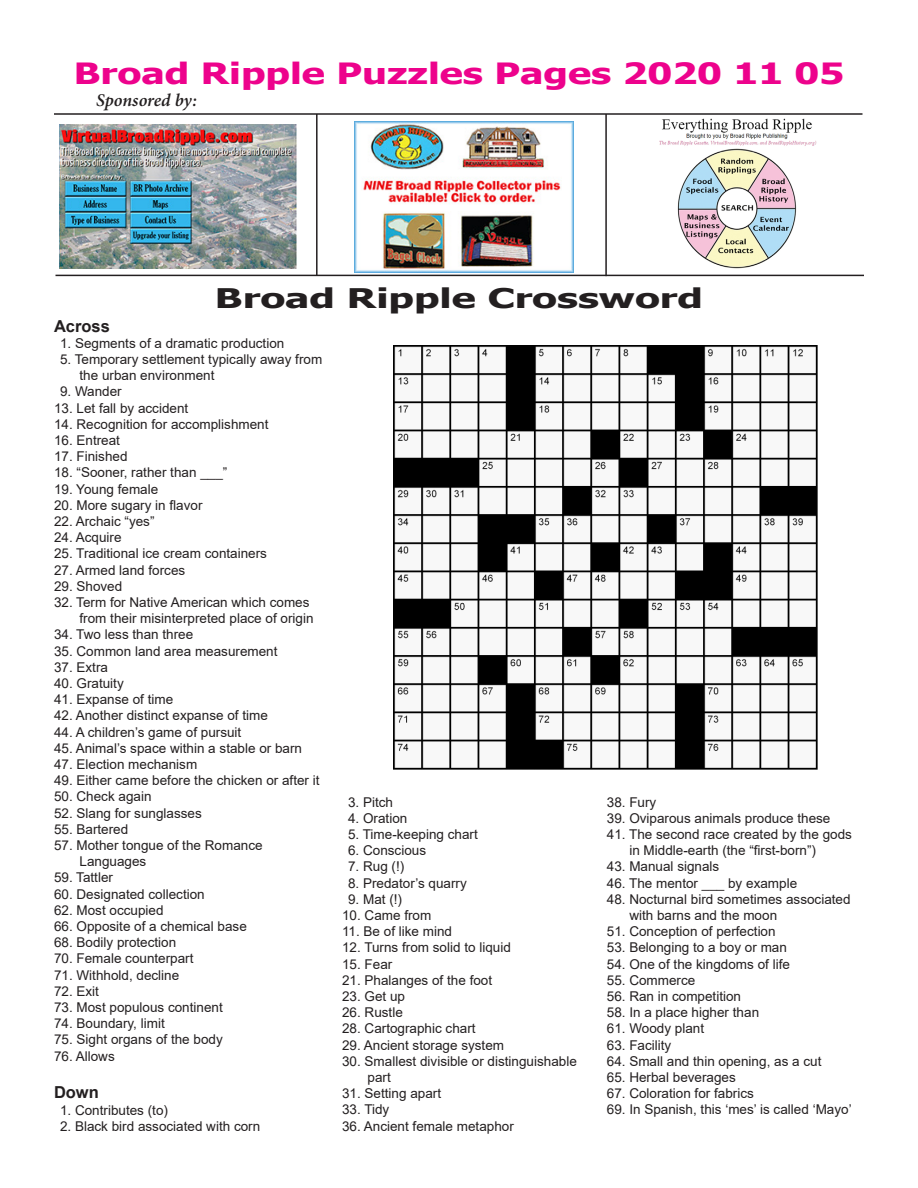
<style>
.page{position:relative;width:918px;height:1188px;background:#fff}
.page>*{position:absolute;margin:0;border:0;box-sizing:border-box;transform-origin:0 0}
.t1{font:700 29.25px "Tahoma";color:#ed028c;scale:1.33 1}
.t2{font:700 27px "Tahoma";color:#231f20;scale:1.5 1}
.t3{font:italic 600 18px "Minion Pro";letter-spacing:-.005em;color:#231f20}
.Crossword_-_ACROSS_D{font:700 16.5px "Arial";color:#231f20}
.RR_Crossword_two_dig{font:13.5px/16.2px "Arial";color:#231f20}
.RR_Crossword_one_dig{font:13.5px/16.2px "Arial";color:#231f20}
</style>
<div class="page">
<img style="left:354px;top:121px;width:219px;height:151px">
<hr style="left:56px;top:275px;width:808px;height:1px;background:#231f20">
<hr style="left:316px;top:114px;width:2px;height:162px;background:#231f20">
<hr style="left:605px;top:114px;width:2px;height:162px;background:#231f20">
<hr style="left:54px;top:113px;width:808px;height:2px;background:#231f20">
<img style="left:59px;top:125px;width:238px;height:143px">
<img style="left:659px;top:118px;width:158px;height:151px">
<img style="left:394px;top:346px;width:423px;height:423px">
<p class="t1" style="left:74px;top:53px;width:581px">Broad Ripple Puzzles Pages 2020 11 05</p>
<p class="t3" style="left:96px;top:88px;width:102px">Sponsored by:</p>
<p class="t2" style="left:215px;top:279px;width:327px">Broad Ripple Crossword</p>
<p class="Crossword_-_ACROSS_D" style="left:54px;top:314px;width:57px">Across</p>
<p class="RR_Crossword_one_dig" style="left:60px;top:335px;width:226px">1. Segments of a dramatic production</p>
<p class="RR_Crossword_one_dig" style="left:80px;top:351px;width:244px;text-indent:-20px">5. Temporary settlement typically away from the urban environment</p>
<p class="RR_Crossword_one_dig" style="left:60px;top:383px;width:63px">9. Wander</p>
<p class="RR_Crossword_two_dig" style="left:54px;top:400px;width:136px">13. Let fall by accident</p>
<p class="RR_Crossword_two_dig" style="left:54px;top:416px;width:216px">14. Recognition for accomplishment</p>
<p class="RR_Crossword_two_dig" style="left:54px;top:432px;width:68px">16. Entreat</p>
<p class="RR_Crossword_two_dig" style="left:54px;top:448px;width:75px">17. Finished</p>
<p class="RR_Crossword_two_dig" style="left:54px;top:464px;width:175px">18. “Sooner, rather than ___”</p>
<p class="RR_Crossword_two_dig" style="left:54px;top:481px;width:106px">19. Young female</p>
<p class="RR_Crossword_two_dig" style="left:54px;top:497px;width:150px">20. More sugary in flavor</p>
<p class="RR_Crossword_two_dig" style="left:54px;top:513px;width:102px">22. Archaic “yes”</p>
<p class="RR_Crossword_two_dig" style="left:54px;top:529px;width:69px">24. Acquire</p>
<p class="RR_Crossword_two_dig" style="left:54px;top:545px;width:215px">25. Traditional ice cream containers</p>
<p class="RR_Crossword_two_dig" style="left:54px;top:562px;width:133px">27. Armed land forces</p>
<p class="RR_Crossword_two_dig" style="left:54px;top:578px;width:70px">29. Shoved</p>
<p class="RR_Crossword_two_dig" style="left:54px;top:594px;width:261px;text-align:right">32. Term for Native American which comes from their misinterpreted place of origin</p>
<p class="RR_Crossword_two_dig" style="left:54px;top:626px;width:141px">34. Two less than three</p>
<p class="RR_Crossword_two_dig" style="left:54px;top:643px;width:225px">35. Common land area measurement</p>
<p class="RR_Crossword_two_dig" style="left:54px;top:659px;width:56px">37. Extra</p>
<p class="RR_Crossword_two_dig" style="left:54px;top:675px;width:71px">40. Gratuity</p>
<p class="RR_Crossword_two_dig" style="left:54px;top:691px;width:121px">41. Expanse of time</p>
<p class="RR_Crossword_two_dig" style="left:54px;top:707px;width:215px">42. Another distinct expanse of time</p>
<p class="RR_Crossword_two_dig" style="left:54px;top:724px;width:189px">44. A children’s game of pursuit</p>
<p class="RR_Crossword_two_dig" style="left:54px;top:740px;width:250px">45. Animal’s space within a stable or barn</p>
<p class="RR_Crossword_two_dig" style="left:54px;top:756px;width:145px">47. Election mechanism</p>
<p class="RR_Crossword_two_dig" style="left:54px;top:772px;width:267px">49. Either came before the chicken or after it</p>
<p class="RR_Crossword_two_dig" style="left:54px;top:788px;width:99px">50. Check again</p>
<p class="RR_Crossword_two_dig" style="left:54px;top:805px;width:149px">52. Slang for sunglasses</p>
<p class="RR_Crossword_two_dig" style="left:54px;top:821px;width:76px">55. Bartered</p>
<p class="RR_Crossword_two_dig" style="left:80px;top:837px;width:185px;text-indent:-26px">57. Mother tongue of the Romance<br>Languages</p>
<p class="RR_Crossword_two_dig" style="left:54px;top:869px;width:61px">59. Tattler</p>
<p class="RR_Crossword_two_dig" style="left:54px;top:886px;width:152px">60. Designated collection</p>
<p class="RR_Crossword_two_dig" style="left:54px;top:902px;width:111px">62. Most occupied</p>
<p class="RR_Crossword_two_dig" style="left:54px;top:918px;width:194px">66. Opposite of a chemical base</p>
<p class="RR_Crossword_two_dig" style="left:54px;top:934px;width:124px">68. Bodily protection</p>
<p class="RR_Crossword_two_dig" style="left:54px;top:950px;width:141px">70. Female counterpart</p>
<p class="RR_Crossword_two_dig" style="left:54px;top:967px;width:127px">71. Withhold, decline</p>
<p class="RR_Crossword_two_dig" style="left:54px;top:983px;width:47px">72. Exit</p>
<p class="RR_Crossword_two_dig" style="left:54px;top:999px;width:170px">73. Most populous continent</p>
<p class="RR_Crossword_two_dig" style="left:54px;top:1015px;width:112px">74. Boundary, limit</p>
<p class="RR_Crossword_two_dig" style="left:54px;top:1031px;width:170px">75. Sight organs of the body</p>
<p class="RR_Crossword_two_dig" style="left:54px;top:1048px;width:62px">76. Allows</p>
<p class="Crossword_-_ACROSS_D" style="left:54px;top:1081px;width:46px">Down</p>
<p class="RR_Crossword_one_dig" style="left:60px;top:1102px;width:110px">1. Contributes (to)</p>
<p class="RR_Crossword_one_dig" style="left:60px;top:1118px;width:202px">2. Black bird associated with corn</p>
<p class="RR_Crossword_one_dig" style="left:348px;top:794px;width:47px">3. Pitch</p>
<p class="RR_Crossword_one_dig" style="left:348px;top:810px;width:61px">4. Oration</p>
<p class="RR_Crossword_one_dig" style="left:348px;top:826px;width:131px">5. Time-keeping chart</p>
<p class="RR_Crossword_one_dig" style="left:348px;top:842px;width:80px">6. Conscious</p>
<p class="RR_Crossword_one_dig" style="left:348px;top:859px;width:58px">7. Rug (!)</p>
<p class="RR_Crossword_one_dig" style="left:348px;top:875px;width:120px">8. Predator’s quarry</p>
<p class="RR_Crossword_one_dig" style="left:348px;top:891px;width:56px">9. Mat (!)</p>
<p class="RR_Crossword_two_dig" style="left:342px;top:907px;width:91px">10. Came from</p>
<p class="RR_Crossword_two_dig" style="left:342px;top:923px;width:112px">11. Be of like mind</p>
<p class="RR_Crossword_two_dig" style="left:342px;top:940px;width:170px">12. Turns from solid to liquid</p>
<p class="RR_Crossword_two_dig" style="left:342px;top:956px;width:52px">15. Fear</p>
<p class="RR_Crossword_two_dig" style="left:342px;top:972px;width:152px">21. Phalanges of the foot</p>
<p class="RR_Crossword_two_dig" style="left:342px;top:988px;width:65px">23. Get up</p>
<p class="RR_Crossword_two_dig" style="left:342px;top:1004px;width:62px">26. Rustle</p>
<p class="RR_Crossword_two_dig" style="left:342px;top:1021px;width:135px">28. Cartographic chart</p>
<p class="RR_Crossword_two_dig" style="left:342px;top:1037px;width:164px">29. Ancient storage system</p>
<p class="RR_Crossword_two_dig" style="left:368px;top:1053px;width:211px;text-indent:-26px">30. Smallest divisible or distinguishable part</p>
<p class="RR_Crossword_two_dig" style="left:342px;top:1085px;width:101px">31. Setting apart</p>
<p class="RR_Crossword_two_dig" style="left:342px;top:1102px;width:49px">33. Tidy</p>
<p class="RR_Crossword_two_dig" style="left:342px;top:1118px;width:173px">36. Ancient female metaphor</p>
<p class="RR_Crossword_two_dig" style="left:607px;top:794px;width:51px">38. Fury</p>
<p class="RR_Crossword_two_dig" style="left:607px;top:810px;width:225px">39. Oviparous animals produce these</p>
<p class="RR_Crossword_two_dig" style="left:607px;top:826px;width:247px">41. The second race created by the gods</p>
<p class="RR_Crossword_two_dig" style="left:629px;top:842px;width:188px">in Middle-earth (the “first-born”)</p>
<p class="RR_Crossword_two_dig" style="left:607px;top:859px;width:114px">43. Manual signals</p>
<p class="RR_Crossword_two_dig" style="left:607px;top:875px;width:192px">46. The mentor ___ by example</p>
<p class="RR_Crossword_two_dig" style="left:607px;top:891px;width:245px">48. Nocturnal bird sometimes associated</p>
<p class="RR_Crossword_two_dig" style="left:629px;top:907px;width:149px">with barns and the moon</p>
<p class="RR_Crossword_two_dig" style="left:607px;top:923px;width:170px">51. Conception of perfection</p>
<p class="RR_Crossword_two_dig" style="left:607px;top:940px;width:182px">53. Belonging to a boy or man</p>
<p class="RR_Crossword_two_dig" style="left:607px;top:956px;width:185px">54. One of the kingdoms of life</p>
<p class="RR_Crossword_two_dig" style="left:607px;top:972px;width:90px">55. Commerce</p>
<p class="RR_Crossword_two_dig" style="left:607px;top:988px;width:136px">56. Ran in competition</p>
<p class="RR_Crossword_two_dig" style="left:607px;top:1004px;width:154px">58. In a place higher than</p>
<p class="RR_Crossword_two_dig" style="left:607px;top:1021px;width:99px">61. Woody plant</p>
<p class="RR_Crossword_two_dig" style="left:607px;top:1037px;width:66px">63. Facility</p>
<p class="RR_Crossword_two_dig" style="left:607px;top:1053px;width:216px">64. Small and thin opening, as a cut</p>
<p class="RR_Crossword_two_dig" style="left:607px;top:1069px;width:131px">65. Herbal beverages</p>
<p class="RR_Crossword_two_dig" style="left:607px;top:1085px;width:149px">67. Coloration for fabrics</p>
<p class="RR_Crossword_two_dig" style="left:607px;top:1102px;width:246px">69. In Spanish, this ‘mes’ is called ‘Mayo’</p>
</div>
